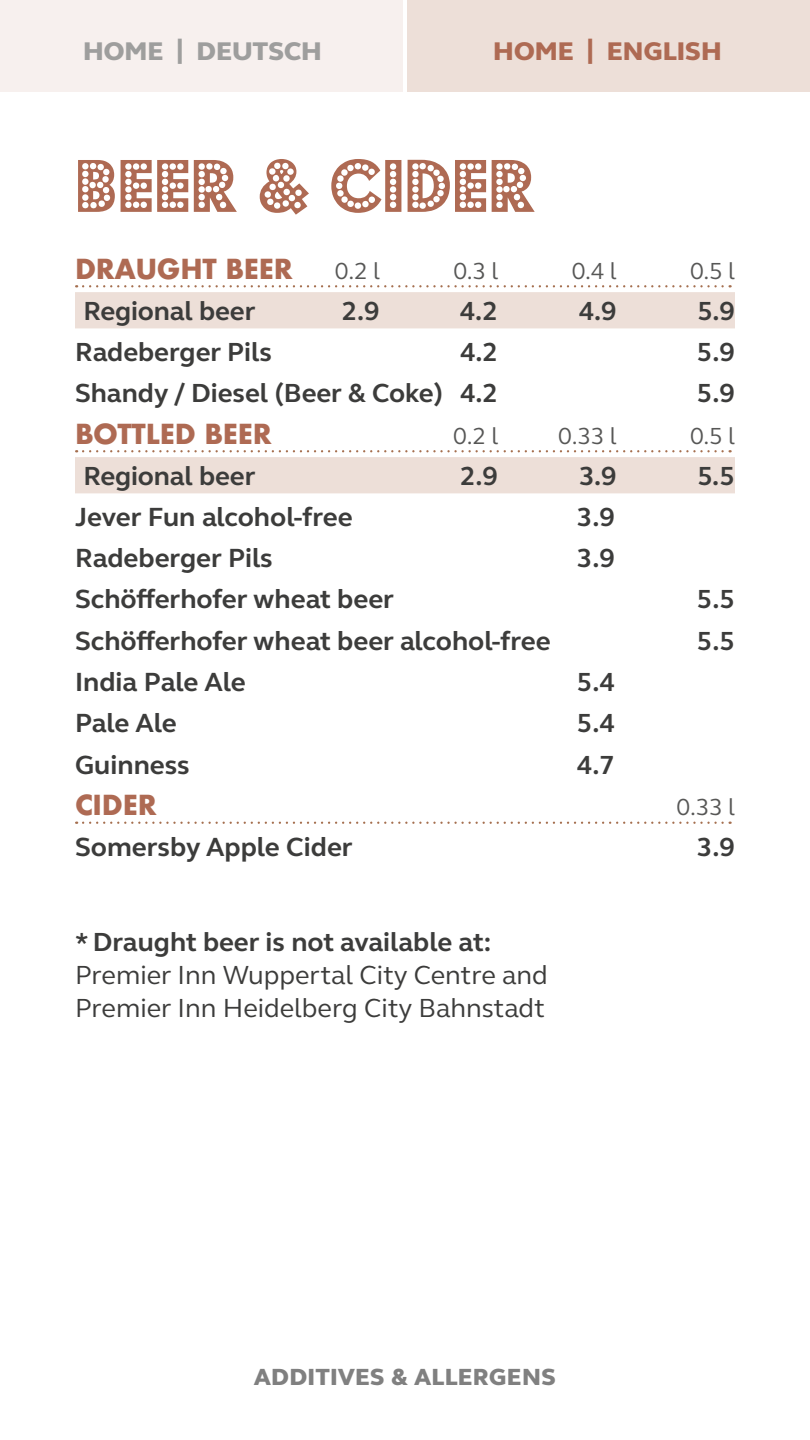
<style>
.page{position:relative;width:810px;height:1440px;background:#fff}
.page>*{position:absolute;margin:0;border:0;box-sizing:border-box;transform-origin:0 0}
.a_copper{font:82.5px "Budmo Jiggler";color:#ae6a53}
.Drinks_Body_Cop{font:700 27px "Premier Inn Sans";color:#3c3c3b}
.Drinks_Body_Cop_4_Co{font:26.85px/32.8px "Premier Inn Sans";color:#3c3c3b}
.Drinks_Body_Cop_4_Co-2{font:700 26.85px "Premier Inn Sans";color:#3c3c3b}
.H2_NEW_2C_inboxed_4{font:700 26.85px "Premier Inn Sans";letter-spacing:-.005em;color:#3c3c3b}
.Drinks_Body_Cop-2{font:700 26.85px "Premier Inn Sans";color:#3c3c3b}
.copper_sub_4_drinks{font:700 26.85px "Futura";letter-spacing:-.01em;color:#ae6a53}
.H2_NEW_2C_inboxed_3{font:700 26.85px "Premier Inn Sans";letter-spacing:-.005em;color:#3c3c3b}
.copper_sub{font:700 26.85px "Futura";letter-spacing:-.01em;color:#ae6a53}
.t1{font:800 26.25px "Premier Inn Sans";color:#9e9e9d}
.t2{font:800 26.25px "Premier Inn Sans";color:#ae6a53}
.t3{font:800 24px "Premier Inn Sans";letter-spacing:.02em;color:#808080}
.copper_sub_4_drinks-2{font:23.85px "Premier Inn Sans";color:#575756}
.copper_sub-2{font:23.85px "Premier Inn Sans";color:#575756}
.s1{font-weight:700}
</style>
<div class="page">
<div style="left:407px;top:0;width:403px;height:92px;background:#eddfd8"></div>
<div style="left:0;top:0;width:403px;height:92px;background:#f7f0ee"></div>
<svg style="left:83px;top:285px;width:648px;height:2px"></svg>
<div style="left:75px;top:292px;width:660px;height:36px;background:#eddfd8"></div>
<svg style="left:83px;top:450px;width:648px;height:2px"></svg>
<div style="left:75px;top:457px;width:660px;height:36px;background:#eddfd8"></div>
<svg style="left:83px;top:822px;width:648px;height:2px"></svg>
<p class="t1" style="left:83px;top:33px;width:240px">HOME | DEUTSCH</p>
<p class="t2" style="left:493px;top:33px;width:230px">HOME | ENGLISH</p>
<p class="a_copper" style="left:75px;top:139px;width:462px">BEER &amp; CIDER</p>
<p class="copper_sub_4_drinks" style="left:75px;top:249px;width:219px">DRAUGHT BEER</p>
<p class="copper_sub_4_drinks-2" style="left:335px;top:255px;width:46px">0.2 l</p>
<p class="copper_sub_4_drinks-2" style="left:453px;top:255px;width:46px">0.3 l</p>
<p class="copper_sub_4_drinks-2" style="left:572px;top:255px;width:46px">0.4 l</p>
<p class="copper_sub_4_drinks-2" style="left:690px;top:255px;width:46px">0.5 l</p>
<p class="H2_NEW_2C_inboxed_4" style="left:83px;top:293px;width:173px">Regional beer</p>
<p class="H2_NEW_2C_inboxed_4" style="left:342px;top:293px;width:39px">2.9</p>
<p class="H2_NEW_2C_inboxed_4" style="left:460px;top:293px;width:40px">4.2</p>
<p class="H2_NEW_2C_inboxed_4" style="left:579px;top:293px;width:39px">4.9</p>
<p class="H2_NEW_2C_inboxed_4" style="left:698px;top:293px;width:39px">5.9</p>
<p class="Drinks_Body_Cop_4_Co-2" style="left:75px;top:334px;width:198px">Radeberger Pils</p>
<p class="Drinks_Body_Cop_4_Co-2" style="left:460px;top:334px;width:40px">4.2</p>
<p class="Drinks_Body_Cop_4_Co-2" style="left:697px;top:334px;width:40px">5.9</p>
<p class="Drinks_Body_Cop_4_Co-2" style="left:75px;top:375px;width:425px">Shandy / Diesel (Beer &amp; Coke) 4.2</p>
<p class="Drinks_Body_Cop_4_Co-2" style="left:697px;top:375px;width:40px">5.9</p>
<p class="copper_sub_4_drinks" style="left:75px;top:414px;width:198px">BOTTLED BEER</p>
<p class="copper_sub_4_drinks-2" style="left:453px;top:419px;width:46px">0.2 l</p>
<p class="copper_sub_4_drinks-2" style="left:558px;top:419px;width:60px">0.33 l</p>
<p class="copper_sub_4_drinks-2" style="left:690px;top:419px;width:46px">0.5 l</p>
<p class="H2_NEW_2C_inboxed_3" style="left:83px;top:458px;width:173px">Regional beer</p>
<p class="H2_NEW_2C_inboxed_3" style="left:460px;top:458px;width:39px">2.9</p>
<p class="H2_NEW_2C_inboxed_3" style="left:579px;top:458px;width:39px">3.9</p>
<p class="H2_NEW_2C_inboxed_3" style="left:697px;top:458px;width:39px">5.5</p>
<p class="Drinks_Body_Cop" style="left:75px;top:499px;width:279px">Jever Fun alcohol-free</p>
<p class="Drinks_Body_Cop-2" style="left:577px;top:499px;width:40px">3.9</p>
<p class="Drinks_Body_Cop" style="left:75px;top:540px;width:199px">Radeberger Pils</p>
<p class="Drinks_Body_Cop-2" style="left:577px;top:540px;width:40px">3.9</p>
<p class="Drinks_Body_Cop" style="left:75px;top:581px;width:321px">Schöfferhofer wheat beer</p>
<p class="Drinks_Body_Cop-2" style="left:697px;top:581px;width:40px">5.5</p>
<p class="Drinks_Body_Cop" style="left:75px;top:623px;width:477px">Schöfferhofer wheat beer alcohol-free</p>
<p class="Drinks_Body_Cop-2" style="left:697px;top:623px;width:40px">5.5</p>
<p class="Drinks_Body_Cop" style="left:75px;top:664px;width:172px">India Pale Ale</p>
<p class="Drinks_Body_Cop-2" style="left:577px;top:664px;width:40px">5.4</p>
<p class="Drinks_Body_Cop" style="left:75px;top:705px;width:103px">Pale Ale</p>
<p class="Drinks_Body_Cop-2" style="left:577px;top:705px;width:40px">5.4</p>
<p class="Drinks_Body_Cop" style="left:75px;top:746px;width:116px">Guinness</p>
<p class="Drinks_Body_Cop-2" style="left:577px;top:747px;width:40px">4.7</p>
<p class="copper_sub" style="left:75px;top:785px;width:83px">CIDER</p>
<p class="copper_sub-2" style="left:676px;top:791px;width:60px">0.33 l</p>
<p class="Drinks_Body_Cop" style="left:75px;top:829px;width:279px">Somersby Apple Cider</p>
<p class="Drinks_Body_Cop-2" style="left:697px;top:829px;width:40px">3.9</p>
<p class="Drinks_Body_Cop_4_Co" style="left:75px;top:925px;width:474px"><span class="s1">* Draught beer is not available at:<br></span>Premier Inn Wuppertal City Centre and<br>Premier Inn Heidelberg City Bahnstadt</p>
<p class="t3" style="left:254px;top:1361px;width:303px">ADDITIVES &amp; ALLERGENS</p>
</div>
